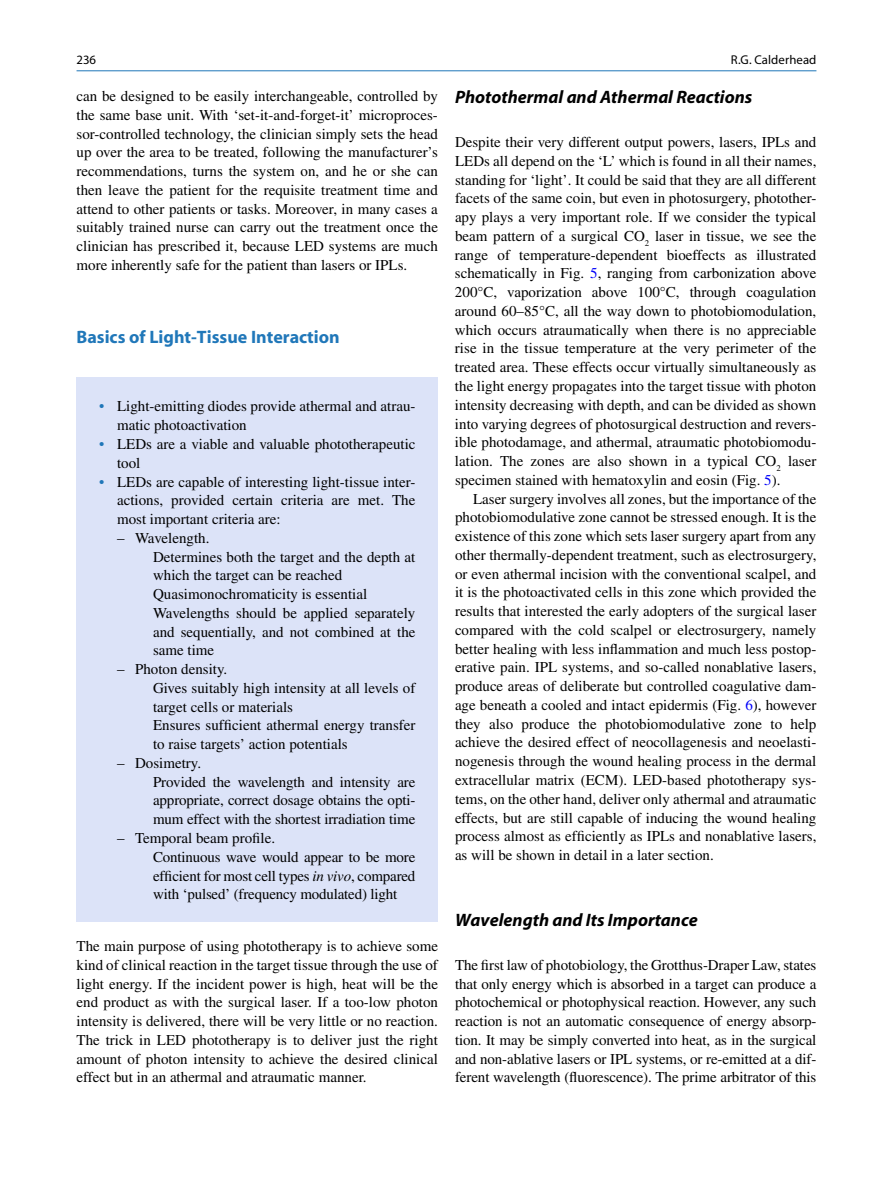
<style>
.page{position:relative;width:893px;height:1187px;background:#fff}
.page>*{position:absolute;margin:0;border:0;box-sizing:border-box;transform-origin:0 0}
.t1{font:italic 700 18px "Myriad";color:#000}
.t2{font:700 18px "Myriad";color:#2077b9}
.t3{font:15px/18.8px "Times";color:#000;text-align:justify}
.t4{font:12.75px "Myriad";letter-spacing:.01em;color:#000}
.s1{color:#0000fa}
.s2{color:#2077b9}
.s3{font-style:italic}
</style>
<div class="page">
<hr style="left:77px;top:70px;width:739px;height:1px;background:#2077b9">
<div style="left:77px;top:377px;width:361px;height:544px;background:#dce3f8"></div>
<p class="t4" style="left:77px;top:54px;width:21px">236</p>
<p class="t4" style="left:731px;top:54px;width:87px">R.G. Calderhead</p>
<p class="t3" style="left:77px;top:87px;width:363px">can be designed to be easily interchangeable, controlled by the same base unit. With ‘set-it-and-forget-it’ microproces&shy;sor-controlled technology, the clinician simply sets the head up over the area to be treated, following the manufacturer’s recommendations, turns the system on, and he or she can then leave the patient for the requisite treatment time and attend to other patients or tasks. Moreover, in many cases a suitably trained nurse can carry out the treatment once the clinician has prescribed it, because LED systems are much more inherently safe for the patient than lasers or IPLs.</p>
<p class="t1" style="left:455px;top:87px;width:299px">Photothermal and Athermal Reactions</p>
<p class="t3" style="left:455px;top:133px;width:363px">Despite their very different output powers, lasers, IPLs and LEDs all depend on the ‘L’ which is found in all their names, standing for ‘light’. It could be said that they are all different facets of the same coin, but even in photosurgery, photother&shy;apy plays a very important role. If we consider the typical beam pattern of a surgical CO<sub>2</sub> laser in tissue, we see the range of temperature-dependent bioeffects as illustrated schematically in Fig. <span class="s1">5</span>, ranging from carbonization above 200°C, vaporization above 100°C, through coagulation around 60–85°C, all the way down to photobiomodulation, which occurs atraumatically when there is no appreciable rise in the tissue temperature at the very perimeter of the treated area. These effects occur virtually simultaneously as the light energy propagates into the target tissue with photon intensity decreasing with depth, and can be divided as shown into varying degrees of photosurgical destruction and revers&shy;ible photodamage, and athermal, atraumatic photobiomodu&shy;lation. The zones are also shown in a typical CO<sub>2</sub> laser specimen stained with hematoxylin and eosin (Fig. <span class="s1">5</span>).</p>
<p class="t3" style="left:455px;top:489px;width:363px;text-indent:18px">Laser surgery involves all zones, but the importance of the photobiomodulative zone cannot be stressed enough. It is the existence of this zone which sets laser surgery apart from any other thermally-dependent treatment, such as electrosurgery, or even athermal incision with the conventional scalpel, and it is the photoactivated cells in this zone which provided the results that interested the early adopters of the surgical laser compared with the cold scalpel or electrosurgery, namely better healing with less inflammation and much less postop&shy;erative pain. IPL systems, and so-called nonablative lasers, produce areas of deliberate but controlled coagulative dam&shy;age beneath a cooled and intact epidermis (Fig. <span class="s1">6</span>), however they also produce the photobiomodulative zone to help achieve the desired effect of neocollagenesis and neoelasti&shy;nogenesis through the wound healing process in the dermal extracellular matrix (ECM). LED-based phototherapy sys&shy;tems, on the other hand, deliver only athermal and atraumatic effects, but are still capable of inducing the wound healing process almost as efficiently as IPLs and nonablative lasers, as will be shown in detail in a later section.</p>
<p class="t2" style="left:77px;top:327px;width:265px">Basics of Light-Tissue Interaction</p>
<p class="t3" style="left:117px;top:397px;width:300px;text-indent:-18px"><span class="s2">•</span> Light-emitting diodes provide athermal and atrau&shy;matic photoactivation</p>
<p class="t3" style="left:117px;top:434px;width:300px;text-indent:-18px"><span class="s2">•</span> LEDs are a viable and valuable phototherapeutic tool</p>
<p class="t3" style="left:117px;top:472px;width:300px;text-indent:-18px"><span class="s2">•</span> LEDs are capable of interesting light-tissue inter&shy;actions, provided certain criteria are met. The most important criteria are:</p>
<p class="t3" style="left:153px;top:528px;width:264px;text-align:left;text-indent:-36px">– Wavelength.<br>Determines both the target and the depth at which the target can be reached<br>Quasimonochromaticity is essential<br>Wavelengths should be applied separately and sequentially, and not combined at the same time</p>
<p class="t3" style="left:153px;top:659px;width:264px;text-align:left;text-indent:-36px">– Photon density.<br>Gives suitably high intensity at all levels of target cells or materials<br>Ensures sufficient athermal energy transfer to raise targets’ action potentials</p>
<p class="t3" style="left:153px;top:753px;width:264px;text-align:left;text-indent:-36px">– Dosimetry.<br>Provided the wavelength and intensity are appropriate, correct dosage obtains the opti&shy;mum effect with the shortest irradiation time</p>
<p class="t3" style="left:153px;top:828px;width:264px;text-align:left;text-indent:-36px">– Temporal beam profile.<br>Continuous wave would appear to be more efficient for most cell types <span class="s3">in vivo</span>, compared with ‘pulsed’ (frequency modulated) light</p>
<p class="t3" style="left:77px;top:936px;width:363px">The main purpose of using phototherapy is to achieve some kind of clinical reaction in the target tissue through the use of light energy. If the incident power is high, heat will be the end product as with the surgical laser. If a too-low photon intensity is delivered, there will be very little or no reaction.<br>The trick in LED phototherapy is to deliver just the right amount of photon intensity to achieve the desired clinical effect but in an athermal and atraumatic manner.</p>
<p class="t1" style="left:455px;top:910px;width:244px">Wavelength and Its Importance</p>
<p class="t3" style="left:455px;top:955px;width:363px">The first law of photobiology, the Grotthus-Draper Law, states that only energy which is absorbed in a target can produce a photochemical or photophysical reaction. However, any such reaction is not an automatic consequence of energy absorp&shy;tion. It may be simply converted into heat, as in the surgical and non-ablative lasers or IPL systems, or re-emitted at a dif&shy;ferent wavelength (fluorescence). The prime arbitrator of this</p>
</div>
